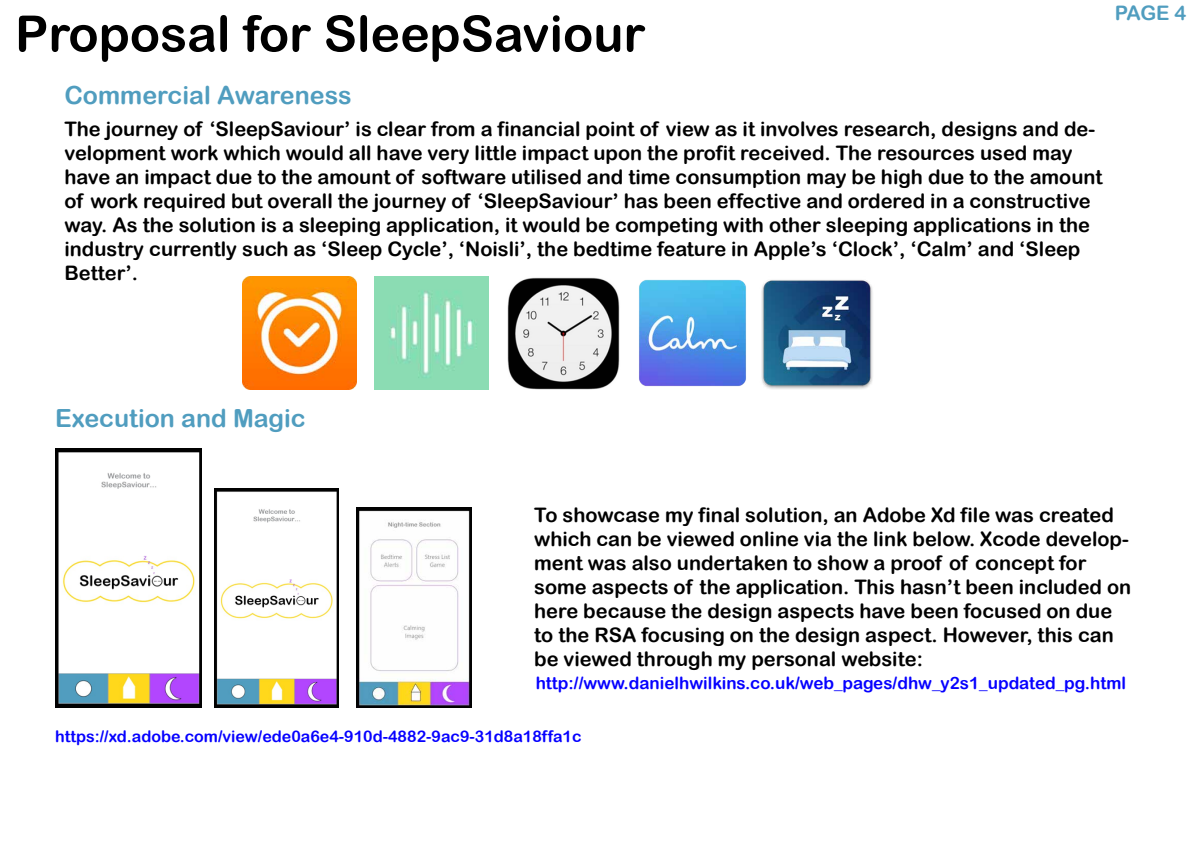
<style>
.page{position:relative;width:1191px;height:842px;background:#fff}
.page>*{position:absolute;margin:0;border:0;box-sizing:border-box;transform-origin:0 0}
.t1{font:50px "Arial Rounded MT Bold";color:#000}
.t2{font:25px "Arial Rounded MT Bold";color:#509dbf}
.t3{font:20px/24px "Arial Rounded MT Bold";color:#000}
.t4{font:20px "Arial Rounded MT Bold";color:#509dbf}
.t5{font:17px "Arial Rounded MT Bold";color:#0600ff}
.t6{font:16px "Arial Rounded MT Bold";color:#0600ff}
</style>
<div class="page">
<img style="left:55px;top:449px;width:147px;height:258px">
<img style="left:214px;top:488px;width:124px;height:219px">
<img style="left:356px;top:508px;width:115px;height:199px">
<img style="left:243px;top:276px;width:113px;height:113px">
<img style="left:375px;top:276px;width:113px;height:113px">
<img style="left:507px;top:277px;width:113px;height:112px">
<img style="left:639px;top:279px;width:107px;height:108px">
<img style="left:761px;top:280px;width:112px;height:109px">
<h1 class="t1" style="left:15px;top:4px;width:632px">Proposal for SleepSaviour</h1>
<p class="t2" style="left:64px;top:80px;width:289px">Commercial Awareness</p>
<p class="t3" style="left:64px;top:117px;width:1039px">The journey of ‘SleepSaviour’ is clear from a financial point of view as it involves research, designs and de&shy;velopment work which would all have very little impact upon the profit received. The resources used may have an impact due to the amount of software utilised and time consumption may be high due to the amount of work required but overall the journey of ‘SleepSaviour’ has been effective and ordered in a constructive way. As the solution is a sleeping application, it would be competing with other sleeping applications in the industry currently such as ‘Sleep Cycle’, ‘Noisli’, the bedtime feature in Apple’s ‘Clock’, ‘Calm’ and ‘Sleep Better’.</p>
<p class="t4" style="left:1114px;top:1px;width:73px">PAGE 4</p>
<p class="t2" style="left:55px;top:403px;width:252px">Execution and Magic</p>
<p class="t3" style="left:534px;top:503px;width:598px">To showcase my final solution, an Adobe Xd file was created which can be viewed online via the link below. Xcode develop&shy;ment was also undertaken to show a proof of concept for some aspects of the application. This hasn’t been included on here because the design aspects have been focused on due to the RSA focusing on the design aspect. However, this can be viewed through my personal website:</p>
<p class="t5" style="left:535px;top:673px;width:592px">http://www.danielhwilkins.co.uk/web_pages/dhw_y2s1_updated_pg.html</p>
<p class="t6" style="left:55px;top:727px;width:528px">https://xd.adobe.com/view/ede0a6e4-910d-4882-9ac9-31d8a18ffa1c</p>
</div>
